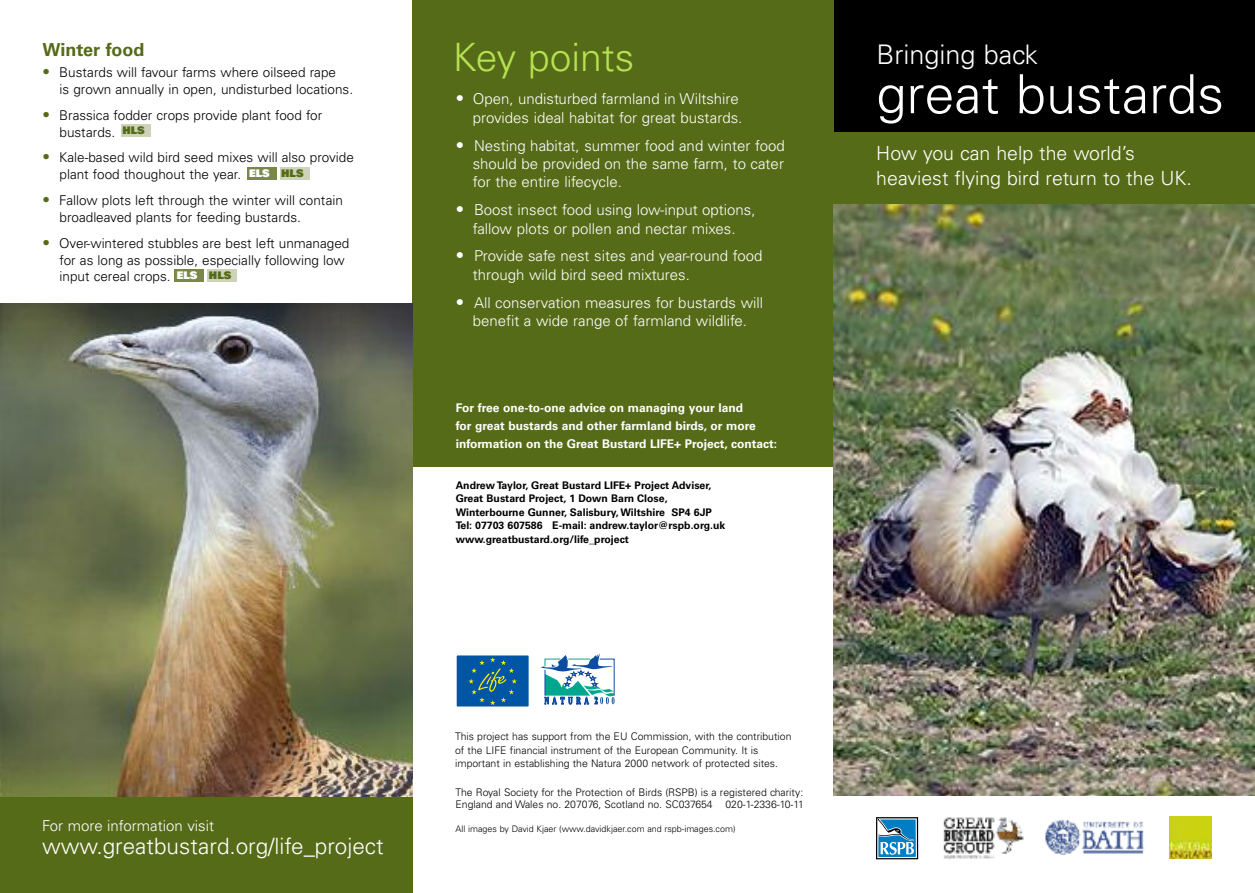
<style>
.page{position:relative;width:1255px;height:893px;background:#fff}
.page>*{position:absolute;margin:0;border:0;box-sizing:border-box;transform-origin:0 0}
.t1{font:300 54px "Univers";color:#fff}
.t2{font:300 39px "Univers";color:#b5e251}
.t3{font:300 27px "Univers";color:#fff}
.t4{font:300 22.5px "Univers";color:#fff}
.t5{font:300 19.5px/24.8px "Univers";color:#fff}
.t6{font:700 18px "Univers";color:#566b18}
.t7{font:300 15px/18.8px "Univers";color:#fff;text-align:center}
.t8{font:300 13.5px/17px "Univers";color:#000}
.t9{font:700 12px/18px "Univers";color:#fff}
.t10{font:300 10.5px/13.5px "Univers";color:#000}
.t11{font:700 10.5px/13.5px "Univers";color:#000}
.t12{font:900 10.5px "Univers";color:#fff}
.t13{font:900 10.5px "Univers";color:#566b18}
.t14{font:300 9px "Univers";color:#000}
.s1{font-size:15px;color:#566b18}
.s2{color:#566b18}
.s3{font-size:16.5px}
</style>
<div class="page">
<div style="left:412px;top:0;width:423px;height:467px;background:#566b18"></div>
<img style="left:0;top:303px;width:412px;height:494px">
<div style="left:0;top:797px;width:412px;height:96px;background:#566b18"></div>
<div style="left:247px;top:167px;width:29px;height:12px;background:#788946"></div>
<div style="left:280px;top:167px;width:29px;height:13px;background:#cdd3ba"></div>
<div style="left:174px;top:269px;width:30px;height:13px;background:#788946"></div>
<div style="left:207px;top:269px;width:30px;height:13px;background:#cdd3ba"></div>
<div style="left:121px;top:124px;width:29px;height:13px;background:#cdd3ba"></div>
<img style="left:833px;top:204px;width:421px;height:591px">
<div style="left:832px;top:131px;width:422px;height:73px;background:#566b18"></div>
<div style="left:833px;top:0;width:421px;height:132px;background:#000"></div>
<svg style="left:876px;top:817px;width:42px;height:42px;background:#5295bb"></svg>
<svg style="left:1169px;top:816px;width:43px;height:43px"></svg>
<img style="left:1169px;top:816px;width:42px;height:42px">
<img style="left:1045px;top:819px;width:100px;height:36px">
<img style="left:943px;top:817px;width:80px;height:42px">
<svg style="left:540px;top:653px;width:74px;height:52px"></svg>
<div style="left:456px;top:655px;width:72px;height:51px;background:#0155a5"></div>
<svg style="left:468px;top:657px;width:49px;height:48px"></svg>
<div style="left:455px;top:654px;width:75px;height:54px;border:2px solid #fff"></div>
<p class="t6" style="left:43px;top:43px;width:103px">Winter food</p>
<p class="t8" style="left:60px;top:65px;width:295px;text-indent:-17px"><span class="s1">•</span> Bustards will favour farms where oilseed rape<br>is grown annually in open, undisturbed locations.</p>
<p class="t8" style="left:60px;top:108px;width:264px;text-indent:-17px"><span class="s1">•</span> Brassica fodder crops provide plant food for bustards.</p>
<p class="t8" style="left:60px;top:150px;width:296px;text-indent:-17px"><span class="s1">•</span> Kale-based wild bird seed mixes will also provide plant food thoughout the year.</p>
<p class="t8" style="left:60px;top:193px;width:285px;text-indent:-17px"><span class="s1">•</span> Fallow plots left through the winter will contain broadleaved plants for feeding bustards.</p>
<p class="t8" style="left:60px;top:236px;width:291px;line-height:16.5px;text-indent:-17px"><span class="s1">•</span> Over-wintered stubbles are best left unmanaged for as long as possible, especially following low input cereal crops.</p>
<p class="t13" style="left:122px;top:127px;width:24px">HLS</p>
<p class="t12" style="left:249px;top:169px;width:56px">ELS <span class="s2">HLS</span></p>
<p class="t12" style="left:177px;top:272px;width:56px">ELS <span class="s2">HLS</span></p>
<h2 class="t2" style="left:452px;top:42px;width:183px">Key points</h2>
<p class="t7" style="left:455px;top:91px;width:288px;text-align:right"><span class="s3">•</span> Open, undisturbed farmland in Wiltshire provides ideal habitat for great bustards.</p>
<p class="t7" style="left:472px;top:138px;width:313px;line-height:18.3px;text-align:justify;text-indent:-17px"><span class="s3">•</span> Nesting habitat, summer food and winter food should be provided on the same farm, to cater for the entire lifecycle.</p>
<p class="t7" style="left:455px;top:202px;width:301px"><span class="s3">•</span> Boost insect food using low-input options, fallow plots or pollen and nectar mixes.</p>
<p class="t7" style="left:472px;top:248px;width:291px;text-align:left;text-indent:-17px"><span class="s3">•</span> Provide safe nest sites and year-round food through wild bird seed mixtures.</p>
<p class="t7" style="left:455px;top:294px;width:309px"><span class="s3">•</span> All conservation measures for bustards will benefit a wide range of farmland wildlife.</p>
<p class="t9" style="left:455px;top:400px;width:323px">For free one-to-one advice on managing your land<br>for great bustards and other farmland birds, or more information on the Great Bustard LIFE+ Project, contact:</p>
<p class="t11" style="left:455px;top:479px;width:271px">Andrew Taylor, Great Bustard LIFE+ Project Adviser, Great Bustard Project, 1 Down Barn Close, Winterbourne Gunner, Salisbury, Wiltshire SP4 6JP Tel: 07703 607586 E-mail: andrew.taylor@rspb.org.uk www.greatbustard.org/life_project</p>
<p class="t7" style="left:42px;top:818px;width:173px">For more information visit</p>
<h3 class="t4" style="left:42px;top:838px;width:343px">www.greatbustard.org/life_project</h3>
<p class="t10" style="left:455px;top:731px;width:338px">This project has support from the EU Commission, with the contribution of the LIFE financial instrument of the European Community. It is important in establishing the Natura 2000 network of protected sites.</p>
<p class="t10" style="left:455px;top:787px;width:350px;line-height:12px">The Royal Society for the Protection of Birds (RSPB) is a registered charity:<br>England and Wales no. 207076, Scotland no. SC037654 020-1-2336-10-11</p>
<p class="t14" style="left:455px;top:825px;width:281px">All images by David Kjaer (www.davidkjaer.com and rspb-images.com)</p>
<h3 class="t3" style="left:876px;top:44px;width:163px">Bringing back</h3>
<h1 class="t1" style="left:876px;top:74px;width:349px">great bustards</h1>
<h3 class="t5" style="left:876px;top:142px;width:317px">How you can help the world’s heaviest flying bird return to the UK.</h3>
</div>
